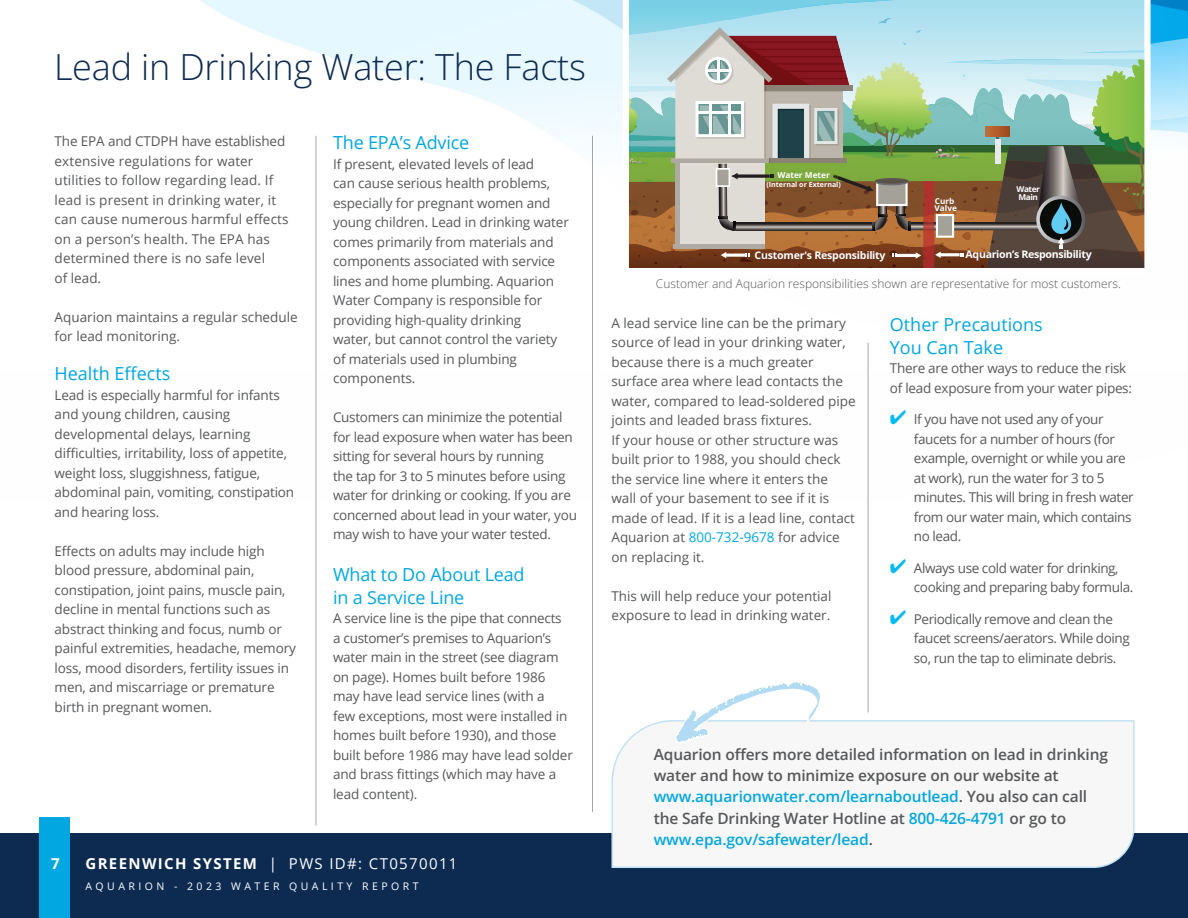
<style>
.page{position:relative;width:1188px;height:918px;background:#fff}
.page>*{position:absolute;margin:0;border:0;box-sizing:border-box;transform-origin:0 0}
.t1{font:300 36px "Open Sans";letter-spacing:-.005em;color:#0d2b51}
.t2{font:18px/22.5px "Open Sans";letter-spacing:-.01em;color:#00a7e0}
.t3{font:600 15.45px/21px "Open Sans";letter-spacing:-.01em;color:#57585a}
.t4{font:600 15.45px "Open Sans";letter-spacing:-.01em;color:#00a7e0}
.t5{font:15px "Open Sans";letter-spacing:.09em;color:#fff}
.t6{font:700 15px "Open Sans";color:#fff}
.t7{font:13.5px/19.5px "Open Sans";letter-spacing:-.01em;color:#57585a}
.t8{font:13.5px/19.5px "Open Sans";letter-spacing:-.03em;color:#57585a}
.t9{font:13.5px/19.5px "Open Sans";letter-spacing:.01em;color:#57585a}
.t10{font:300 12px "Open Sans";color:#57585a}
.t11{font:700 10.5px "Open Sans";letter-spacing:-.03em;color:#fff}
.t12{font:10.5px "Open Sans";letter-spacing:.33em;color:#fff}
.t13{font:700 8.25px "Open Sans";color:#fff}
.t14{font:700 8.1px/7.6px "Open Sans";color:#fff}
.t15{font:700 8.1px/7.6px "Open Sans";letter-spacing:-.05em;color:#fff}
.t16{font:700 7.05px "Open Sans";color:#fff}
.s1{font-weight:700}
.s2{color:#00a7e0}
.s3{color:#00baf1}
.s4{color:#57585a}
</style>
<div class="page">
<div style="left:0;top:833px;width:1188px;height:85px;background:#0d2b51"></div>
<img style="left:200px;top:0;width:988px;height:502px">
<div style="left:39px;top:817px;width:30px;height:101px;background:#00a7e0"></div>
<svg style="left:623px;top:0;width:528px;height:274px;background:#9ba392"></svg>
<hr style="left:316px;top:136px;width:1px;height:689px;background:#231f20">
<hr style="left:592px;top:136px;width:1px;height:676px;background:#231f20">
<hr style="left:868px;top:343px;width:1px;height:369px;background:#231f20">
<svg style="left:611px;top:720px;width:524px;height:148px"></svg>
<svg style="left:672px;top:682px;width:149px;height:62px"></svg>
<p class="t1" style="left:54px;top:43px;width:533px">Lead in Drinking Water: The Facts</p>
<p class="t9" style="left:55px;top:131px;width:235px">The EPA and CTDPH have established extensive regulations for water utilities to follow regarding lead. If lead is present in drinking water, it can cause numerous harmful effects on a person’s health. The EPA has determined there is no safe level<br>of lead.</p>
<p class="t7" style="left:55px;top:307px;width:245px">Aquarion maintains a regular schedule for lead monitoring.</p>
<p class="t2" style="left:55px;top:362px;width:117px">Health Effects</p>
<p class="t7" style="left:55px;top:385px;width:241px">Lead is especially harmful for infants and young children, causing developmental delays, learning difficulties, irritability, loss of appetite, weight loss, sluggishness, fatigue, abdominal pain, vomiting, constipation and hearing loss.</p>
<p class="t7" style="left:55px;top:541px;width:243px">Effects on adults may include high blood pressure, abdominal pain, constipation, joint pains, muscle pain, decline in mental functions such as abstract thinking and focus, numb or painful extremities, headache, memory loss, mood disorders, fertility issues in men, and miscarriage or premature birth in pregnant women.</p>
<p class="t2" style="left:333px;top:131px;width:138px">The EPA’s Advice</p>
<p class="t7" style="left:333px;top:154px;width:237px">If present, elevated levels of lead<br>can cause serious health problems, especially for pregnant women and young children. Lead in drinking water comes primarily from materials and components associated with service lines and home plumbing. Aquarion Water Company is responsible for providing high-quality drinking<br>water, but cannot control the variety of materials used in plumbing components.</p>
<p class="t7" style="left:333px;top:407px;width:245px">Customers can minimize the potential for lead exposure when water has been sitting for several hours by running<br>the tap for 3 to 5 minutes before using water for drinking or cooking. If you are concerned about lead in your water, you may wish to have your water tested.</p>
<p class="t2" style="left:333px;top:563px;width:193px">What to Do About Lead in a Service Line</p>
<p class="t7" style="left:333px;top:608px;width:241px">A service line is the pipe that connects<br>a customer’s premises to Aquarion’s water main in the street (see diagram on page). Homes built before 1986 may have lead service lines (with a<br>few exceptions, most were installed in homes built before 1930), and those built before 1986 may have lead solder and brass fittings (which may have a lead content).</p>
<p class="t6" style="left:51px;top:853px;width:10px">7</p>
<p class="t5" style="left:86px;top:854px;width:374px"><span class="s1">GREENWICH SYSTEM</span> | PWS ID#: CT0570011</p>
<p class="t12" style="left:86px;top:879px;width:335px">AQUARION - 2023 WATER QUALITY REPORT</p>
<p class="t13" style="left:777px;top:169px;width:54px">Water Meter</p>
<p class="t16" style="left:766px;top:179px;width:76px">(Internal or External)</p>
<p class="t14" style="left:935px;top:197px;width:24px">Curb<br>Valve</p>
<p class="t15" style="left:1016px;top:185px;width:25px">Water<br>Main</p>
<p class="t11" style="left:755px;top:247px;width:133px">Customer's Responsibility</p>
<p class="t11" style="left:966px;top:247px;width:128px">Aquarion’s Responsibility</p>
<p class="t10" style="left:656px;top:276px;width:466px">Customer and Aquarion responsibilities shown are representative for most customers.</p>
<p class="t7" style="left:611px;top:313px;width:246px">A lead service line can be the primary source of lead in your drinking water, because there is a much greater surface area where lead contacts the water, compared to lead-soldered pipe joints and leaded brass fixtures.</p>
<p class="t7" style="left:611px;top:430px;width:245px">If your house or other structure was built prior to 1988, you should check the service line where it enters the wall of your basement to see if it is made of lead. If it is a lead line, contact Aquarion at <span class="s2">800-732-9678</span> for advice on replacing it.</p>
<p class="t7" style="left:611px;top:586px;width:222px">This will help reduce your potential exposure to lead in drinking water.</p>
<p class="t2" style="left:890px;top:313px;width:154px">Other Precautions<br>You Can Take</p>
<p class="t7" style="left:890px;top:358px;width:244px">There are other ways to reduce the risk of lead exposure from your water pipes:</p>
<p class="t8" style="left:914px;top:409px;width:221px;text-indent:-24px"><span class="s3">✔</span> If you have not used any of your faucets for a number of hours (for example, overnight or while you are at work), run the water for 3 to 5 minutes. This will bring in fresh water from our water main, which contains no lead.</p>
<p class="t8" style="left:914px;top:558px;width:221px;text-indent:-24px"><span class="s3">✔</span> Always use cold water for drinking, cooking and preparing baby formula.</p>
<p class="t8" style="left:914px;top:609px;width:217px;text-indent:-24px"><span class="s3">✔</span> Periodically remove and clean the faucet screens/aerators. While doing so, run the tap to eliminate debris.</p>
<p class="t3" style="left:654px;top:744px;width:456px">Aquarion offers more detailed information on lead in drinking water and how to minimize exposure on our website at</p>
<p class="t3" style="left:654px;top:786px;width:435px"><span class="s2">www.aquarionwater.com/learnaboutlead</span>. You also can call the Safe Drinking Water Hotline at <span class="s2">800-426-4791</span> or go to</p>
<p class="t4" style="left:654px;top:828px;width:221px">www.epa.gov/safewater/lead<span class="s4">.</span></p>
</div>
